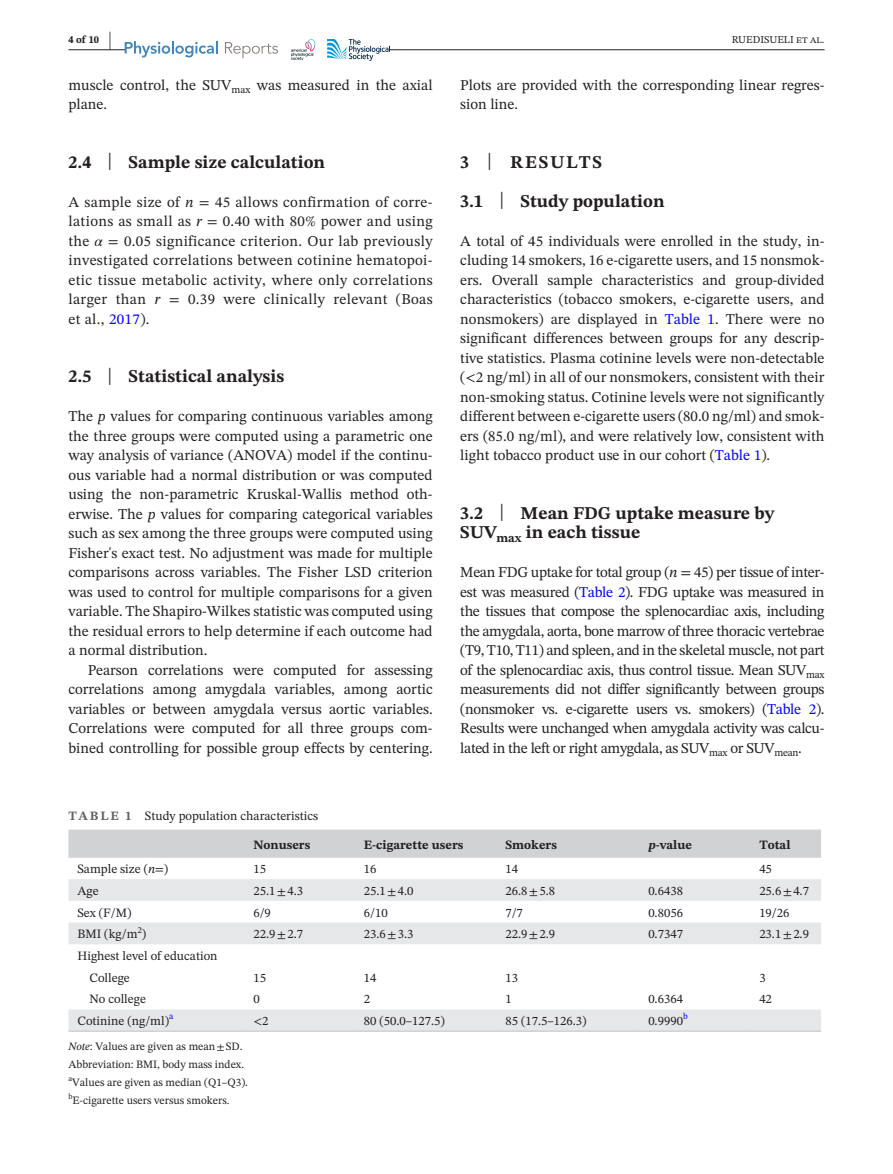
<style>
.page{position:relative;width:893px;height:1174px;background:#fff}
.page>*{position:absolute;margin:0;border:0;box-sizing:border-box;transform-origin:0 0}
.t1{font:700 18px/39px "STIX Two Text";color:#231f20}
.t2{font:15px/19.5px "STIX Two Text";color:#231f20;text-align:justify}
.t3{font:12.75px/21.8px "STIX Two Text";color:#231f20}
.t4{font:700 12.75px "STIX Two Text";color:#231f20}
.t5{font:12.75px "STIX";color:#231f20}
.t6{font:11.25px/18px "STIX Two Text";color:#231f20}
.t7{font:10.5px "STIX Two Text";color:#231f20}
.t8{font:700 10.5px "STIX Two Text";color:#231f20}
.t9{font:7.8px "STIX Two Text";color:#231f20}
.s1{font-size:21px}
.s2{font-weight:400;font-size:23.7px}
.s3{font-style:italic}
.s4{font-family:"STIX"}
.s5{font-family:"STIX";font-style:italic}
.s6{color:#00f}
.s7{font-weight:700;color:#636366}
.s8{font-family:"STIX Two Text"}
</style>
<div class="page">
<hr style="left:68px;top:49px;width:756px;height:1px;background:#231f20">
<div style="left:125px;top:39px;width:264px;height:21px;background:#fff"></div>
<svg style="left:291px;top:39px;width:24px;height:21px"></svg>
<img style="left:328px;top:39px;width:61px;height:21px">
<svg style="left:125px;top:41px;width:93px;height:16px"></svg>
<svg style="left:225px;top:42px;width:53px;height:16px"></svg>
<div style="left:68px;top:829px;width:753px;height:28px;background:#d1d2d4"></div>
<svg style="left:68px;top:879px;width:753px;height:151px"></svg>
<hr style="left:68px;top:1030px;width:176px;height:2px;background:#d1d2d4">
<hr style="left:244px;top:1030px;width:111px;height:2px;background:#d1d2d4">
<hr style="left:355px;top:1030px;width:141px;height:2px;background:#d1d2d4">
<hr style="left:496px;top:1030px;width:143px;height:2px;background:#d1d2d4">
<hr style="left:639px;top:1030px;width:111px;height:2px;background:#d1d2d4">
<hr style="left:750px;top:1030px;width:71px;height:2px;background:#d1d2d4">
<p class="t8" style="left:68px;top:32px;width:44px">4 of 10 <span class="s1">|</span></p>
<p class="t7" style="left:732px;top:32px;width:94px">RUEDISUELI et al.</p>
<p class="t2" style="left:68px;top:75px;width:366px">muscle control, the SUV<sub>max</sub> was measured in the axial plane.</p>
<p class="t2" style="left:460px;top:75px;width:366px">Plots are provided with the corresponding linear regres&shy;sion line.</p>
<p class="t1" style="left:68px;top:143px;width:258px">2.4 <span class="s2">|</span> Sample size calculation</p>
<p class="t2" style="left:68px;top:192px;width:366px">A sample size of <span class="s3">n</span> <span class="s4">=</span> 45 allows confirmation of corre&shy;lations as small as <span class="s3">r</span> <span class="s4">=</span> 0.40 with 80% power and using the <span class="s5">α</span> <span class="s4">=</span> 0.05 significance criterion. Our lab previously investigated correlations between cotinine hematopoi&shy;etic tissue metabolic activity, where only correlations larger than <span class="s3">r</span> <span class="s4">=</span> 0.39 were clinically relevant (Boas et al., <span class="s6">2017</span>).</p>
<p class="t1" style="left:68px;top:357px;width:217px">2.5 <span class="s2">|</span> Statistical analysis</p>
<p class="t2" style="left:68px;top:406px;width:366px">The <span class="s3">p</span> values for comparing continuous variables among the three groups were computed using a parametric one way analysis of variance (ANOVA) model if the continu&shy;ous variable had a normal distribution or was computed using the non-parametric Kruskal-Wallis method oth&shy;erwise. The <span class="s3">p</span> values for comparing categorical variables such as sex among the three groups were computed using Fisher's exact test. No adjustment was made for multiple comparisons across variables. The Fisher LSD criterion was used to control for multiple comparisons for a given variable. The Shapiro-Wilkes statistic was computed using the residual errors to help determine if each outcome had a normal distribution.</p>
<p class="t2" style="left:68px;top:660px;width:366px;text-indent:20px">Pearson correlations were computed for assessing correlations among amygdala variables, among aortic variables or between amygdala versus aortic variables.<br>Correlations were computed for all three groups com&shy;bined controlling for possible group effects by centering.</p>
<p class="t1" style="left:460px;top:143px;width:206px">3 <span class="s2">|</span> RESULTS<br>3.1 <span class="s2">|</span> Study population</p>
<p class="t2" style="left:460px;top:231px;width:366px">A total of 45 individuals were enrolled in the study, in&shy;cluding 14 smokers, 16 e-cigarette users, and 15 nonsmok&shy;ers. Overall sample characteristics and group-divided characteristics (tobacco smokers, e-cigarette users, and nonsmokers) are displayed in <span class="s6">Table 1</span>. There were no significant differences between groups for any descrip&shy;tive statistics. Plasma cotinine levels were non-detectable (<span class="s4">&lt;</span>2 ng/ml) in all of our nonsmokers, consistent with their non-smoking status. Cotinine levels were not significantly different between e-cigarette users (80.0 ng/ml) and smok&shy;ers (85.0 ng/ml), and were relatively low, consistent with light tobacco product use in our cohort (<span class="s6">Table 1</span>).</p>
<p class="t1" style="left:460px;top:503px;width:315px;line-height:19.5px">3.2 <span class="s2">|</span> Mean FDG uptake measure by<br>SUV<sub>max</sub> in each tissue</p>
<p class="t2" style="left:460px;top:562px;width:366px">Mean FDG uptake for total group (<span class="s3">n</span> <span class="s4">=</span> 45) per tissue of inter&shy;est was measured (<span class="s6">Table 2</span>). FDG uptake was measured in the tissues that compose the splenocardiac axis, including the amygdala, aorta, bone marrow of three thoracic vertebrae (T9, T10, T11) and spleen, and in the skeletal muscle, not part of the splenocardiac axis, thus control tissue. Mean SUV<sub>max </sub>measurements did not differ significantly between groups (nonsmoker vs. e-cigarette users vs. smokers) (<span class="s6">Table 2</span>).<br>Results were unchanged when amygdala activity was calcu&shy;lated in the left or right amygdala, as SUV<sub>max</sub> or SUV<sub>mean</sub>.</p>
<p class="t3" style="left:68px;top:804px;width:251px"><span class="s7">TABLE 1</span> Study population characteristics</p>
<p class="t4" style="left:253px;top:835px;width:58px">Nonusers</p>
<p class="t4" style="left:364px;top:835px;width:101px">E-cigarette users</p>
<p class="t4" style="left:505px;top:835px;width:53px">Smokers</p>
<p class="t4" style="left:648px;top:835px;width:45px"><span class="s3">p</span>-value</p>
<p class="t4" style="left:759px;top:835px;width:33px">Total</p>
<p class="t3" style="left:77px;top:858px;width:92px">Sample size (<span class="s3">n</span><span class="s4">=</span>)</p>
<p class="t3" style="left:253px;top:858px;width:14px">15</p>
<p class="t3" style="left:364px;top:858px;width:14px">16</p>
<p class="t3" style="left:505px;top:858px;width:14px">14</p>
<p class="t3" style="left:759px;top:858px;width:14px">45</p>
<p class="t3" style="left:77px;top:879px;width:23px">Age</p>
<p class="t3" style="left:253px;top:879px;width:51px">25.1<span class="s4">±</span>4.3</p>
<p class="t3" style="left:364px;top:879px;width:51px">25.1<span class="s4">±</span>4.0</p>
<p class="t3" style="left:505px;top:879px;width:51px">26.8<span class="s4">±</span>5.8</p>
<p class="t3" style="left:648px;top:879px;width:36px">0.6438</p>
<p class="t3" style="left:759px;top:879px;width:51px">25.6<span class="s4">±</span>4.7</p>
<p class="t3" style="left:77px;top:901px;width:56px">Sex (F/M)</p>
<p class="t3" style="left:253px;top:901px;width:19px">6/9</p>
<p class="t3" style="left:364px;top:901px;width:25px">6/10</p>
<p class="t3" style="left:505px;top:901px;width:19px">7/7</p>
<p class="t3" style="left:648px;top:901px;width:36px">0.8056</p>
<p class="t3" style="left:759px;top:901px;width:32px">19/26</p>
<p class="t3" style="left:77px;top:923px;width:70px">BMI (kg/m<sup>2</sup>)</p>
<p class="t3" style="left:253px;top:923px;width:51px">22.9<span class="s4">±</span>2.7</p>
<p class="t3" style="left:364px;top:923px;width:51px">23.6<span class="s4">±</span>3.3</p>
<p class="t3" style="left:505px;top:923px;width:51px">22.9<span class="s4">±</span>2.9</p>
<p class="t3" style="left:648px;top:923px;width:36px">0.7347</p>
<p class="t3" style="left:759px;top:923px;width:51px">23.1<span class="s4">±</span>2.9</p>
<p class="t3" style="left:89px;top:944px;width:130px;text-indent:-12px">Highest level of education<br>College</p>
<p class="t3" style="left:253px;top:966px;width:14px">15</p>
<p class="t3" style="left:364px;top:966px;width:14px">14</p>
<p class="t3" style="left:505px;top:966px;width:14px">13</p>
<p class="t3" style="left:759px;top:966px;width:8px">3</p>
<p class="t3" style="left:89px;top:988px;width:58px">No college</p>
<p class="t3" style="left:253px;top:988px;width:8px">0</p>
<p class="t3" style="left:364px;top:988px;width:8px">2</p>
<p class="t3" style="left:505px;top:988px;width:8px">1</p>
<p class="t3" style="left:648px;top:988px;width:36px">0.6364</p>
<p class="t3" style="left:759px;top:988px;width:14px">42</p>
<p class="t3" style="left:77px;top:1010px;width:97px">Cotinine (ng/ml)<sup>a</sup></p>
<p class="t5" style="left:253px;top:1012px;width:17px">&lt;<span class="s8">2</span></p>
<p class="t3" style="left:364px;top:1010px;width:83px">80 (50.0–127.5)</p>
<p class="t3" style="left:505px;top:1010px;width:83px">85 (17.5–126.3)</p>
<p class="t3" style="left:648px;top:1010px;width:41px">0.9990<sup>b</sup></p>
<p class="t6" style="left:68px;top:1037px;width:177px"><span class="s3">Note</span>: Values are given as mean<span class="s4">±</span>SD.<br>Abbreviation: BMI, body mass index.</p>
<p class="t9" style="left:68px;top:1072px;width:5px">a</p>
<p class="t6" style="left:72px;top:1073px;width:177px">Values are given as median (Q1–Q3).</p>
<p class="t9" style="left:68px;top:1090px;width:6px">b</p>
<p class="t6" style="left:73px;top:1091px;width:158px">E-cigarette users versus smokers.</p>
</div>
